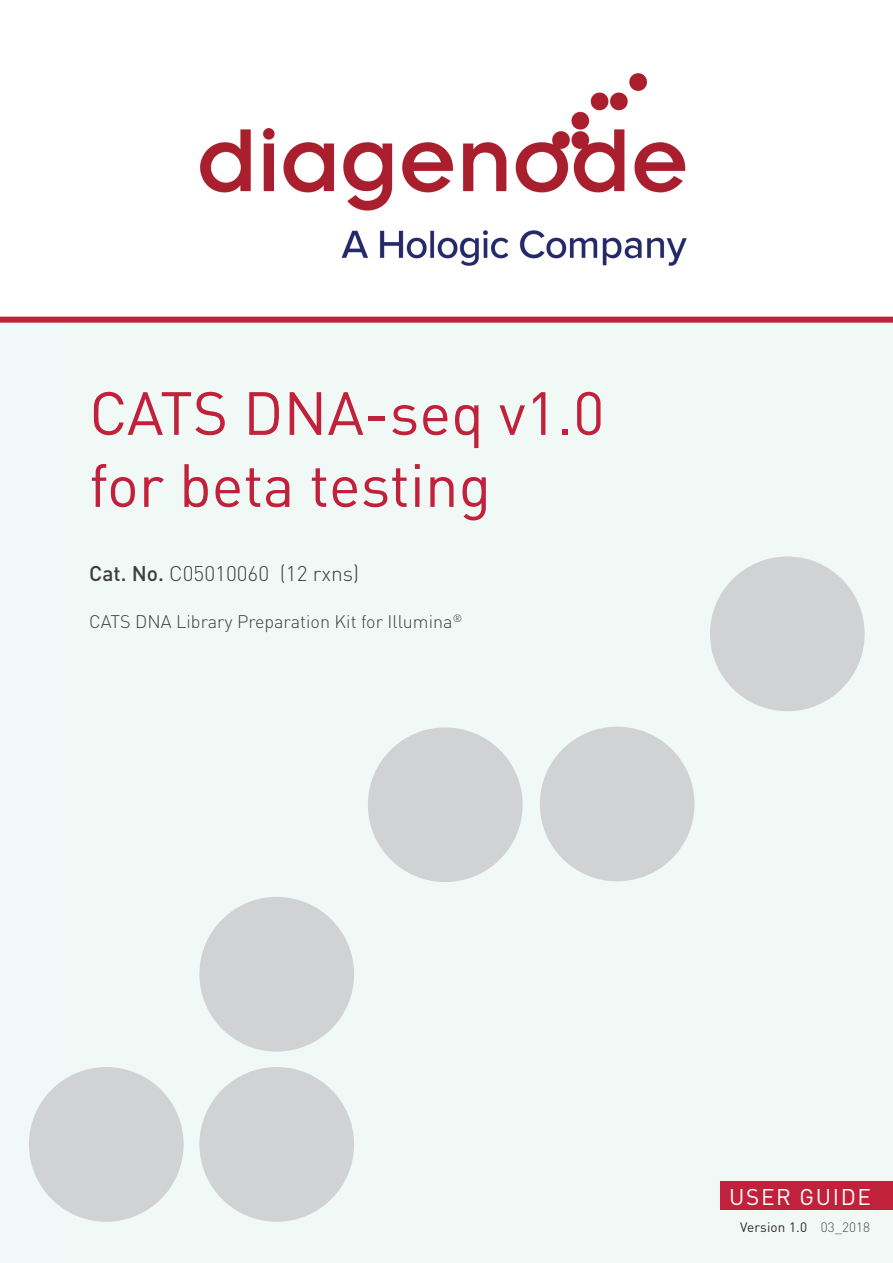
<style>
.page{position:relative;width:893px;height:1263px;background:#fff}
.page>*{position:absolute;margin:0;border:0;box-sizing:border-box;transform-origin:0 0}
.Titre_Couv{font:60px/72px "DIN";color:#c1213a}
.t1{font:22.5px "DIN";letter-spacing:.07em;color:#fff}
.Cat__No{font:300 21px "DIN";color:#3e3e3f}
.Cat__No-2{font:300 18px "DIN";color:#3e3e3f}
.Titre_Couv-2{font:13.5px "DIN";letter-spacing:.01em;color:#2e2a2c}
.s1{font-weight:500}
.s2{font-weight:300;color:#4f4c4e}
</style>
<div class="page">
<div style="left:0;top:320px;width:893px;height:943px;background:#f1f9f6"></div>
<div style="left:0;top:317px;width:893px;height:6px;background:#c1213a"></div>
<div style="left:199px;top:1067px;width:155px;height:155px;background:#d1d2d4;border-radius:50%"></div>
<div style="left:29px;top:1067px;width:155px;height:155px;background:#d1d2d4;border-radius:50%"></div>
<div style="left:199px;top:897px;width:155px;height:154px;background:#d1d2d4;border-radius:50%"></div>
<div style="left:368px;top:727px;width:155px;height:155px;background:#d1d2d4;border-radius:50%"></div>
<div style="left:540px;top:727px;width:154px;height:154px;background:#d1d2d4;border-radius:50%"></div>
<div style="left:710px;top:556px;width:155px;height:155px;background:#d1d2d4;border-radius:50%"></div>
<div style="left:721px;top:1181px;width:172px;height:29px;background:#c1213a"></div>
<img style="left:201px;top:73px;width:485px;height:192px">
<p class="Titre_Couv" style="left:89px;top:376px;width:517px">CATS DNA-seq v1.0 for beta testing</p>
<p class="Cat__No" style="left:89px;top:560px;width:271px"><span class="s1">Cat. No.</span> C05010060 (12 rxns)</p>
<p class="Cat__No-2" style="left:89px;top:610px;width:374px">CATS DNA Library Preparation Kit for Illumina<sup>®</sup></p>
<p class="t1" style="left:729px;top:1182px;width:143px">USER GUIDE</p>
<p class="Titre_Couv-2" style="left:740px;top:1219px;width:131px">Version 1.0 <span class="s2">03_2018</span></p>
</div>
